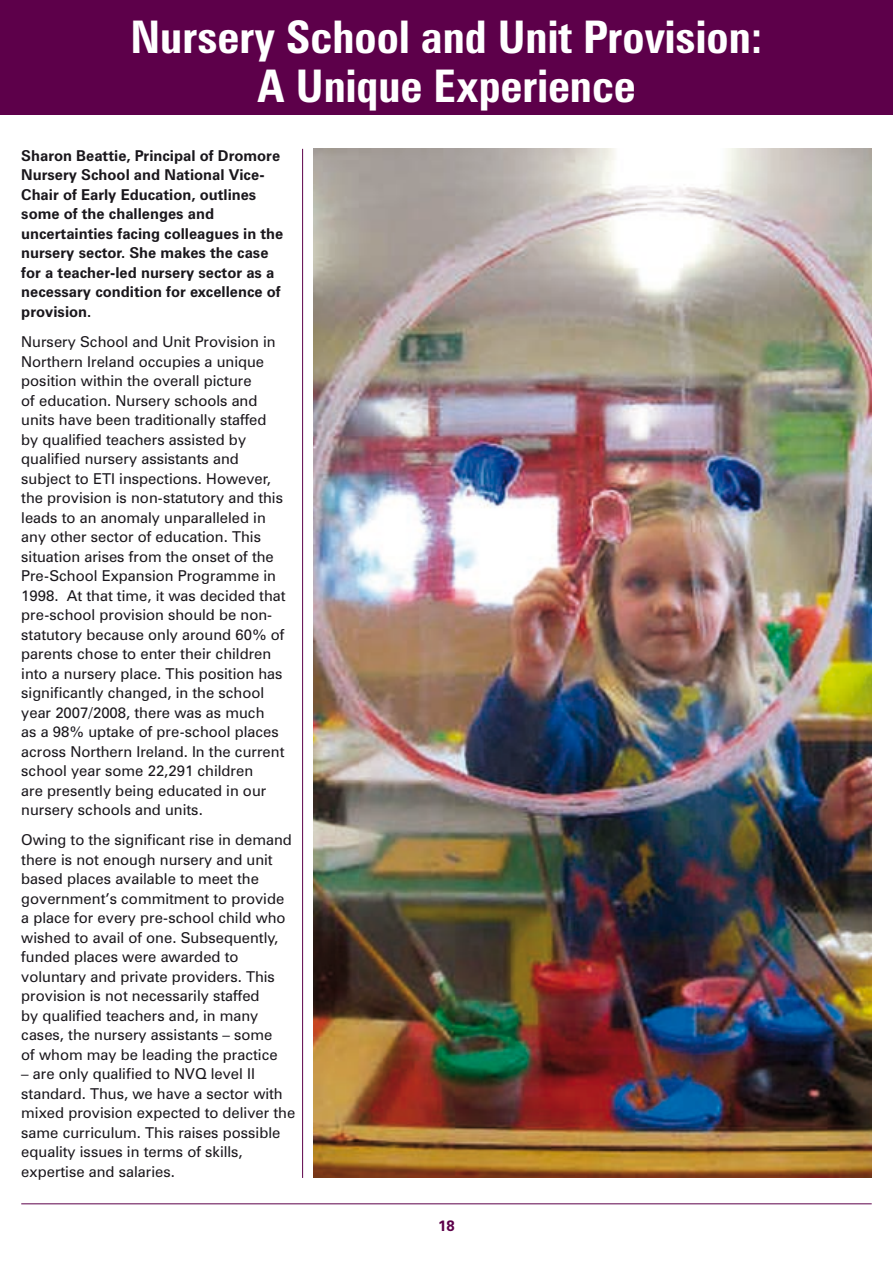
<style>
.page{position:relative;width:893px;height:1263px;background:#fff}
.page>*{position:absolute;margin:0;border:0;box-sizing:border-box;transform-origin:0 0}
.t1{font:700 condensed 45px/49.5px "Zurich BT";color:#fff;text-align:center}
.t2{font:15px/19.5px "Zurich BT";color:#1a171c}
.t3{font:700 15px/19.5px "Zurich BT";color:#1a171c}
.t4{font:700 15px "Zurich BT";color:#5d004a}
</style>
<div class="page">
<hr style="left:21px;top:1203px;width:851px;height:1px;background:#5d004a">
<hr style="left:302px;top:149px;width:1px;height:1029px;background:#5d004a">
<div style="left:0;top:0;width:893px;height:115px;background:#5d004a"></div>
<img style="left:313px;top:149px;width:559px;height:1029px">
<h1 class="t1" style="left:130px;top:11px;width:634px">Nursery School and Unit Provision:<br>A Unique Experience</h1>
<p class="t3" style="left:21px;top:146px;width:264px">Sharon Beattie, Principal of Dromore<br>Nursery School and National Vice-<br>Chair of Early Education, outlines some of the challenges and uncertainties facing colleagues in the nursery sector. She makes the case for a teacher-led nursery sector as a necessary condition for excellence of provision.</p>
<p class="t2" style="left:21px;top:332px;width:266px">Nursery School and Unit Provision in Northern Ireland occupies a unique position within the overall picture<br>of education. Nursery schools and units have been traditionally staffed by qualified teachers assisted by qualified nursery assistants and subject to ETI inspections. However, the provision is non-statutory and this leads to an anomaly unparalleled in any other sector of education. This situation arises from the onset of the Pre-School Expansion Programme in 1998. At that time, it was decided that pre-school provision should be non&shy;statutory because only around 60% of parents chose to enter their children into a nursery place. This position has significantly changed, in the school year 2007/2008, there was as much<br>as a 98% uptake of pre-school places across Northern Ireland. In the current school year some 22,291 children<br>are presently being educated in our nursery schools and units.</p>
<p class="t2" style="left:21px;top:830px;width:272px">Owing to the significant rise in demand there is not enough nursery and unit based places available to meet the government’s commitment to provide a place for every pre-school child who wished to avail of one. Subsequently, funded places were awarded to voluntary and private providers. This provision is not necessarily staffed<br>by qualified teachers and, in many cases, the nursery assistants – some<br>of whom may be leading the practice</p>
<p class="t2" style="left:21px;top:1064px;width:276px">– are only qualified to NVQ level II standard. Thus, we have a sector with mixed provision expected to deliver the same curriculum. This raises possible equality issues in terms of skills, expertise and salaries.</p>
<p class="t4" style="left:438px;top:1216px;width:18px">18</p>
</div>
